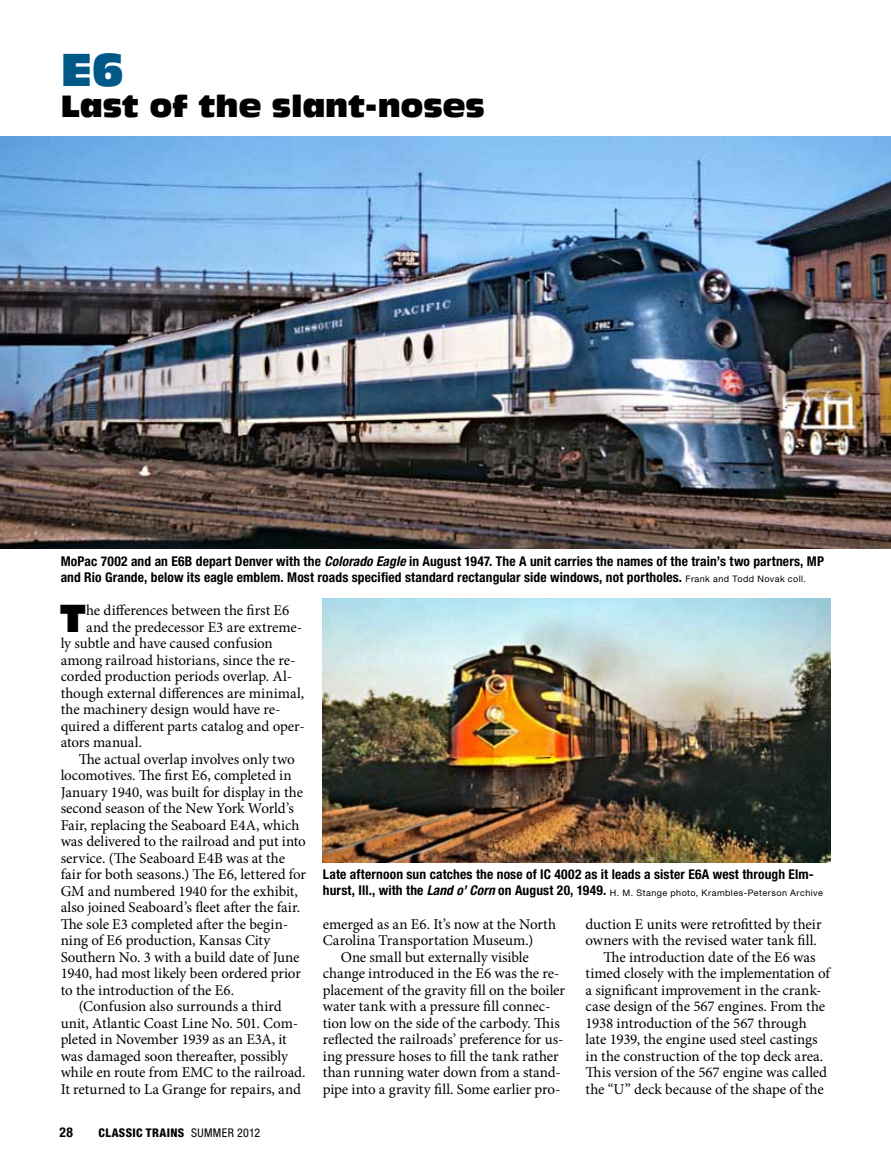
<style>
.page{position:relative;width:891px;height:1161px;background:#fff}
.page>*{position:absolute;margin:0;border:0;box-sizing:border-box;transform-origin:0 0}
.t1{font:45px "Antique Olive Std Compact";color:#005886}
.t2{font:38.1px "Antique Olive Std Compact";color:#000}
.t3{font:30px "Antique Olive Std Compact";letter-spacing:-.005em;color:#000}
.t4{font:15px "Minion Pro";letter-spacing:-.005em;color:#000}
.t5{font:700 condensed 13.5px/16.5px "Helvetica Neue LT Std";letter-spacing:.01em;color:#000}
.t6{font:800 condensed 12px "Helvetica Neue LT Std";letter-spacing:.03em;color:#000}
.t7{font:9px "Helvetica Neue LT Std";letter-spacing:.055em;color:#000}
.s1{font-style:italic}
.s2{font-weight:400;font-stretch:normal;font-size:9px}
.s3{font-weight:400}
.s4{font-weight:700;font-stretch:condensed;font-size:13.5px}
.s5{font-weight:700;font-style:italic;font-stretch:condensed;font-size:13.5px}
</style>
<div class="page">
<img style="left:0;top:136px;width:891px;height:413px">
<img style="left:323px;top:598px;width:507px;height:264px">
<p class="t1" style="left:61px;top:42px;width:65px">E6</p>
<p class="t3" style="left:61px;top:88px;width:425px">Last of the slant-noses</p>
<p class="t5" style="left:61px;top:552px;width:765px">MoPac 7002 and an E6B depart Denver with the <span class="s1">Colorado Eagle</span> in August 1947. The A unit carries the names of the train’s two partners, MP and Rio Grande, below its eagle emblem. Most roads specified standard rectangular side windows, not portholes. <span class="s2">Frank and Todd Novak coll.</span></p>
<p class="t2" style="left:60px;top:594px;width:28px">T</p>
<p class="t4" style="left:86px;top:600px;width:205px">he differences between the first E6</p>
<p class="t4" style="left:86px;top:617px;width:218px">and the predecessor E3 are extreme-</p>
<p class="t4" style="left:61px;top:633px;width:214px">ly subtle and have caused confusion</p>
<p class="t4" style="left:61px;top:650px;width:236px">among railroad historians, since the re-</p>
<p class="t4" style="left:61px;top:666px;width:233px">corded production periods overlap. Al-</p>
<p class="t4" style="left:61px;top:683px;width:245px">though external differences are minimal,</p>
<p class="t4" style="left:61px;top:699px;width:221px">the machinery design would have re-</p>
<p class="t4" style="left:61px;top:716px;width:245px">quired a different parts catalog and oper-</p>
<p class="t4" style="left:61px;top:732px;width:83px">ators manual.</p>
<p class="t4" style="left:79px;top:749px;width:218px">The actual overlap involves only two</p>
<p class="t4" style="left:61px;top:765px;width:232px">locomotives. The first E6, completed in</p>
<p class="t4" style="left:61px;top:782px;width:244px">January 1940, was built for display in the</p>
<p class="t4" style="left:61px;top:798px;width:235px">second season of the New York World’s</p>
<p class="t4" style="left:61px;top:815px;width:240px">Fair, replacing the Seaboard E4A, which</p>
<p class="t4" style="left:61px;top:831px;width:247px">was delivered to the railroad and put into</p>
<p class="t4" style="left:61px;top:848px;width:226px">service. (The Seaboard E4B was at the</p>
<p class="t4" style="left:61px;top:864px;width:247px">fair for both seasons.) The E6, lettered for</p>
<p class="t4" style="left:61px;top:881px;width:239px">GM and numbered 1940 for the exhibit,</p>
<p class="t4" style="left:61px;top:897px;width:241px">also joined Seaboard’s fleet after the fair.</p>
<p class="t4" style="left:61px;top:914px;width:229px">The sole E3 completed after the begin-</p>
<p class="t4" style="left:61px;top:930px;width:211px">ning of E6 production, Kansas City</p>
<p class="t4" style="left:61px;top:947px;width:240px">Southern No. 3 with a build date of June</p>
<p class="t4" style="left:61px;top:963px;width:242px">1940, had most likely been ordered prior</p>
<p class="t4" style="left:61px;top:980px;width:175px">to the introduction of the E6.</p>
<p class="t4" style="left:79px;top:996px;width:205px">(Confusion also surrounds a third</p>
<p class="t4" style="left:61px;top:1013px;width:239px">unit, Atlantic Coast Line No. 501. Com-</p>
<p class="t4" style="left:61px;top:1029px;width:228px">pleted in November 1939 as an E3A, it</p>
<p class="t4" style="left:61px;top:1046px;width:229px">was damaged soon thereafter, possibly</p>
<p class="t4" style="left:61px;top:1062px;width:246px">while en route from EMC to the railroad.</p>
<p class="t4" style="left:61px;top:1079px;width:242px">It returned to La Grange for repairs, and</p>
<p class="t5" style="left:60px;top:1124px;width:15px">28</p>
<p class="t6" style="left:99px;top:1125px;width:163px">CLASSIC TRAINS <span class="s3">SUMMER 2012</span></p>
<p class="t5" style="left:323px;top:866px;width:493px">Late afternoon sun catches the nose of IC 4002 as it leads a sister E6A west through Elm-</p>
<p class="t7" style="left:323px;top:887px;width:502px"><span class="s4">hurst, Ill., with the</span> <span class="s5">Land o’ Corn</span> <span class="s4">on August 20, 1949.</span> H. M. Stange photo, Krambles-Peterson Archive</p>
<p class="t4" style="left:323px;top:914px;width:235px">emerged as an E6. It’s now at the North</p>
<p class="t4" style="left:323px;top:930px;width:212px">Carolina Transportation Museum.)</p>
<p class="t4" style="left:341px;top:947px;width:189px">One small but externally visible</p>
<p class="t4" style="left:323px;top:963px;width:238px">change introduced in the E6 was the re-</p>
<p class="t4" style="left:323px;top:980px;width:244px">placement of the gravity fill on the boiler</p>
<p class="t4" style="left:323px;top:996px;width:229px">water tank with a pressure fill connec-</p>
<p class="t4" style="left:323px;top:1013px;width:239px">tion low on the side of the carbody. This</p>
<p class="t4" style="left:323px;top:1029px;width:242px">reflected the railroads’ preference for us-</p>
<p class="t4" style="left:323px;top:1046px;width:237px">ing pressure hoses to fill the tank rather</p>
<p class="t4" style="left:323px;top:1062px;width:240px">than running water down from a stand-</p>
<p class="t4" style="left:323px;top:1079px;width:239px">pipe into a gravity fill. Some earlier pro-</p>
<p class="t4" style="left:586px;top:914px;width:238px">duction E units were retrofitted by their</p>
<p class="t4" style="left:586px;top:930px;width:233px">owners with the revised water tank fill.</p>
<p class="t4" style="left:604px;top:947px;width:214px">The introduction date of the E6 was</p>
<p class="t4" style="left:586px;top:963px;width:246px">timed closely with the implementation of</p>
<p class="t4" style="left:586px;top:980px;width:238px">a significant improvement in the crank-</p>
<p class="t4" style="left:586px;top:996px;width:241px">case design of the 567 engines. From the</p>
<p class="t4" style="left:586px;top:1013px;width:223px">1938 introduction of the 567 through</p>
<p class="t4" style="left:586px;top:1029px;width:234px">late 1939, the engine used steel castings</p>
<p class="t4" style="left:586px;top:1046px;width:239px">in the construction of the top deck area.</p>
<p class="t4" style="left:586px;top:1062px;width:243px">This version of the 567 engine was called</p>
<p class="t4" style="left:586px;top:1079px;width:240px">the “U” deck because of the shape of the</p>
</div>
